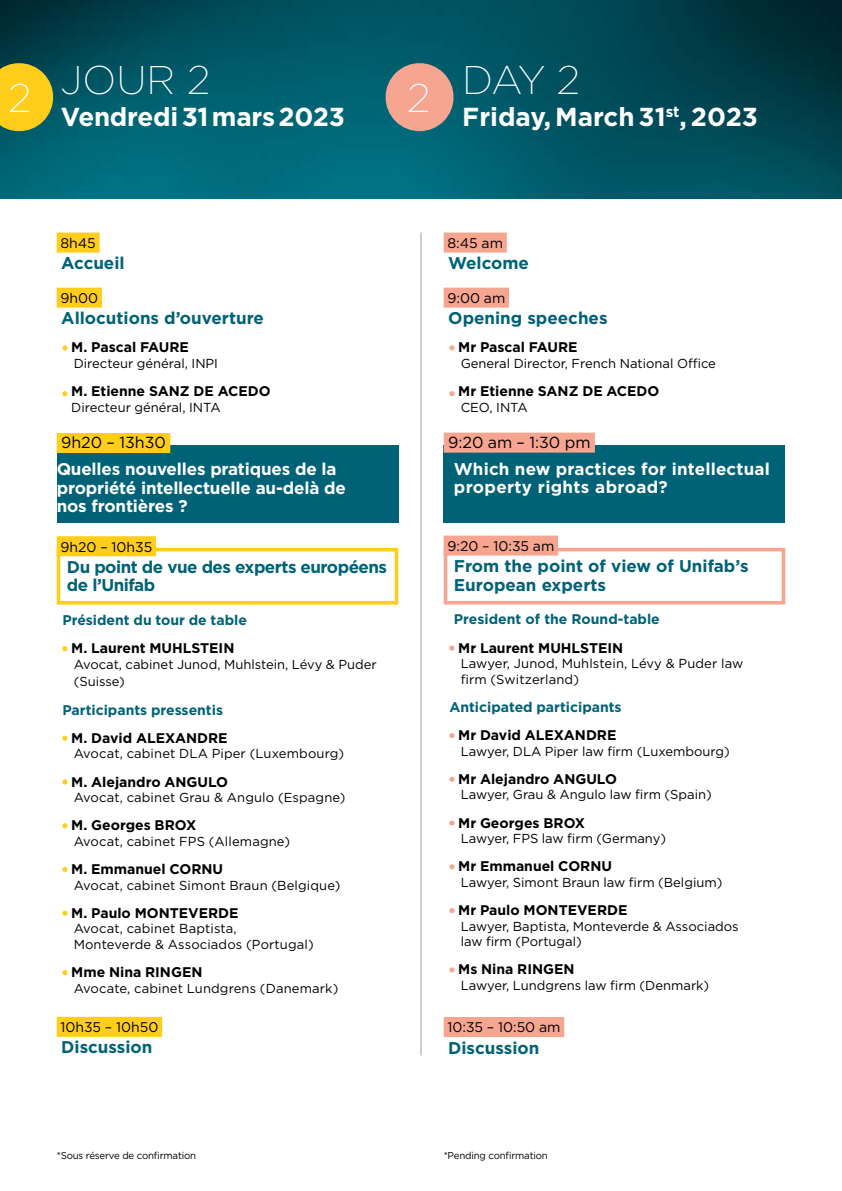
<style>
.page{position:relative;width:842px;height:1191px;background:#fff}
.page>*{position:absolute;margin:0;border:0;box-sizing:border-box;transform-origin:0 0}
.t1{font:200 40px "Gotham";color:#fff}
.t2{font:700 26px "Gotham";letter-spacing:-.01em;color:#fff}
.t3{font:700 17px/18.4px "Gotham";color:#006277}
.t4{font:700 17px/18.4px "Gotham";letter-spacing:-.01em;color:#fff}
.t5{font:700 17px/18.4px "Gotham";letter-spacing:.01em;color:#fff}
.t6{font:700 17px/18.4px "Gotham";letter-spacing:-.03em;color:#006277}
.t7{font:16px "Gotham";color:#000}
.t8{font:700 14px "Gotham";color:#000}
.t9{font:700 14px "Gotham";color:#006277}
.t10{font:14px "Gotham";color:#000}
.t11{font:13px/15.6px "Gotham";color:#000}
.t12{font:10px "Gotham";letter-spacing:-.02em;color:#000}
</style>
<div class="page">
<img style="left:0;top:0;width:842px;height:198px">
<svg style="left:0;top:60px;width:57px;height:74px;background:#b8aa2e"></svg>
<svg style="left:382px;top:60px;width:75px;height:74px;background:#a08d85"></svg>
<div style="left:444px;top:445px;width:341px;height:78px;background:#006277"></div>
<div style="left:57px;top:548px;width:341px;height:56px;border:4px solid #ffcd1c"></div>
<div style="left:444px;top:548px;width:341px;height:56px;border:4px solid #f5a590"></div>
<div style="left:57px;top:445px;width:341px;height:78px;background:#006277"></div>
<div style="left:57px;top:232px;width:43px;height:20px;background:#ffcd1c"></div>
<div style="left:57px;top:288px;width:45px;height:20px;background:#ffcd1c"></div>
<div style="left:57px;top:433px;width:113px;height:20px;background:#ffcd1c"></div>
<div style="left:57px;top:536px;width:99px;height:20px;background:#ffcd1c"></div>
<div style="left:57px;top:1016px;width:105px;height:20px;background:#ffcd1c"></div>
<svg style="left:62px;top:345px;width:5px;height:5px"></svg>
<svg style="left:62px;top:391px;width:5px;height:5px"></svg>
<svg style="left:62px;top:646px;width:5px;height:5px"></svg>
<svg style="left:62px;top:735px;width:5px;height:5px"></svg>
<svg style="left:62px;top:779px;width:5px;height:5px"></svg>
<svg style="left:62px;top:823px;width:5px;height:5px"></svg>
<svg style="left:62px;top:867px;width:5px;height:5px"></svg>
<svg style="left:62px;top:910px;width:5px;height:5px"></svg>
<svg style="left:62px;top:970px;width:5px;height:5px"></svg>
<div style="left:444px;top:232px;width:63px;height:20px;background:#f5a590"></div>
<div style="left:444px;top:288px;width:65px;height:20px;background:#f5a590"></div>
<div style="left:444px;top:432px;width:151px;height:20px;background:#f5a590"></div>
<div style="left:444px;top:535px;width:114px;height:20px;background:#f5a590"></div>
<div style="left:444px;top:1017px;width:120px;height:20px;background:#f5a590"></div>
<svg style="left:449px;top:345px;width:5px;height:5px"></svg>
<svg style="left:449px;top:391px;width:5px;height:5px"></svg>
<svg style="left:449px;top:645px;width:5px;height:5px"></svg>
<svg style="left:449px;top:733px;width:5px;height:5px"></svg>
<svg style="left:449px;top:776px;width:5px;height:6px"></svg>
<svg style="left:449px;top:820px;width:5px;height:5px"></svg>
<svg style="left:449px;top:864px;width:5px;height:5px"></svg>
<svg style="left:449px;top:908px;width:5px;height:5px"></svg>
<svg style="left:449px;top:967px;width:5px;height:5px"></svg>
<hr style="left:421px;top:232px;width:1px;height:823px;background:#9d9d9c">
<h1 class="t1" style="left:8px;top:73px;width:25px">2</h1>
<h1 class="t1" style="left:61px;top:55px;width:151px">JOUR 2</h1>
<h2 class="t2" style="left:61px;top:99px;width:286px">Vendredi 31 mars 2023</h2>
<h1 class="t1" style="left:407px;top:55px;width:174px">2 DAY 2</h1>
<h2 class="t2" style="left:462px;top:99px;width:297px">Friday, March 31<sup>st</sup>, 2023</h2>
<p class="t10" style="left:60px;top:234px;width:37px">8h45</p>
<h3 class="t3" style="left:61px;top:254px;width:65px">Accueil</h3>
<p class="t10" style="left:60px;top:289px;width:39px">9h00</p>
<h3 class="t3" style="left:61px;top:309px;width:204px">Allocutions d’ouverture</h3>
<p class="t8" style="left:71px;top:338px;width:119px">M. Pascal FAURE</p>
<p class="t11" style="left:74px;top:355px;width:146px">Directeur général, INPI</p>
<p class="t8" style="left:71px;top:382px;width:201px">M. Etienne SANZ DE ACEDO</p>
<p class="t11" style="left:71px;top:399px;width:151px">Directeur général, INTA</p>
<p class="t7" style="left:61px;top:432px;width:106px">9h20 – 13h30</p>
<h3 class="t4" style="left:57px;top:460px;width:291px">Quelles nouvelles pratiques de la propriété intellectuelle au-delà de nos frontières ?</h3>
<p class="t10" style="left:60px;top:538px;width:93px">9h20 – 10h35</p>
<h3 class="t6" style="left:67px;top:557px;width:322px">Du point de vue des experts européens de l’Unifab</h3>
<p class="t9" style="left:62px;top:611px;width:186px">Président du tour de table</p>
<p class="t8" style="left:71px;top:639px;width:165px">M. Laurent MUHLSTEIN</p>
<p class="t11" style="left:74px;top:655px;width:305px;line-height:17.6px">Avocat, cabinet Junod, Muhlstein, Lévy &amp; Puder (Suisse)</p>
<p class="t9" style="left:62px;top:700px;width:162px">Participants pressentis</p>
<p class="t8" style="left:71px;top:728px;width:158px">M. David ALEXANDRE</p>
<p class="t11" style="left:74px;top:745px;width:272px">Avocat, cabinet DLA Piper (Luxembourg)</p>
<p class="t8" style="left:71px;top:772px;width:158px">M. Alejandro ANGULO</p>
<p class="t11" style="left:74px;top:789px;width:273px">Avocat, cabinet Grau &amp; Angulo (Espagne)</p>
<p class="t8" style="left:71px;top:816px;width:127px">M. Georges BROX</p>
<p class="t11" style="left:74px;top:833px;width:218px">Avocat, cabinet FPS (Allemagne)</p>
<p class="t8" style="left:71px;top:859px;width:153px">M. Emmanuel CORNU</p>
<p class="t11" style="left:74px;top:877px;width:268px">Avocat, cabinet Simont Braun (Belgique)</p>
<p class="t8" style="left:71px;top:903px;width:169px">M. Paulo MONTEVERDE</p>
<p class="t11" style="left:74px;top:920px;width:242px">Avocat, cabinet Baptista,<br>Monteverde &amp; Associados (Portugal)</p>
<p class="t8" style="left:71px;top:963px;width:133px">Mme Nina RINGEN</p>
<p class="t11" style="left:74px;top:980px;width:266px">Avocate, cabinet Lundgrens (Danemark)</p>
<p class="t10" style="left:60px;top:1018px;width:99px">10h35 – 10h50</p>
<h3 class="t3" style="left:61px;top:1038px;width:93px">Discussion</h3>
<p class="t10" style="left:447px;top:234px;width:57px">8:45 am</p>
<h3 class="t3" style="left:448px;top:254px;width:82px">Welcome</h3>
<p class="t10" style="left:447px;top:289px;width:59px">9:00 am</p>
<h3 class="t3" style="left:448px;top:309px;width:161px">Opening speeches</h3>
<p class="t8" style="left:458px;top:338px;width:121px">Mr Pascal FAURE</p>
<p class="t11" style="left:461px;top:355px;width:257px">General Director, French National Office</p>
<p class="t8" style="left:458px;top:382px;width:203px">Mr Etienne SANZ DE ACEDO</p>
<p class="t11" style="left:461px;top:399px;width:69px">CEO, INTA</p>
<p class="t7" style="left:448px;top:432px;width:144px">9:20 am – 1:30 pm</p>
<h3 class="t5" style="left:454px;top:459px;width:317px">Which new practices for intellectual property rights abroad?</h3>
<p class="t10" style="left:447px;top:537px;width:108px">9:20 – 10:35 am</p>
<h3 class="t3" style="left:454px;top:557px;width:296px">From the point of view of Unifab’s<br>European experts</h3>
<p class="t9" style="left:454px;top:610px;width:207px">President of the Round-table</p>
<p class="t8" style="left:458px;top:638px;width:167px">Mr Laurent MUHLSTEIN</p>
<p class="t11" style="left:461px;top:655px;width:284px">Lawyer, Junod, Muhlstein, Lévy &amp; Puder law firm (Switzerland)</p>
<p class="t9" style="left:449px;top:697px;width:174px">Anticipated participants</p>
<p class="t8" style="left:458px;top:726px;width:160px">Mr David ALEXANDRE</p>
<p class="t11" style="left:461px;top:743px;width:271px">Lawyer, DLA Piper law firm (Luxembourg)</p>
<p class="t8" style="left:458px;top:769px;width:160px">Mr Alejandro ANGULO</p>
<p class="t11" style="left:461px;top:787px;width:253px">Lawyer, Grau &amp; Angulo law firm (Spain)</p>
<p class="t8" style="left:458px;top:813px;width:128px">Mr Georges BROX</p>
<p class="t11" style="left:461px;top:830px;width:207px">Lawyer, FPS law firm (Germany)</p>
<p class="t8" style="left:458px;top:857px;width:155px">Mr Emmanuel CORNU</p>
<p class="t11" style="left:461px;top:874px;width:263px">Lawyer, Simont Braun law firm (Belgium)</p>
<p class="t8" style="left:458px;top:901px;width:171px">Mr Paulo MONTEVERDE</p>
<p class="t11" style="left:461px;top:918px;width:279px">Lawyer, Baptista, Monteverde &amp; Associados law firm (Portugal)</p>
<p class="t8" style="left:458px;top:960px;width:118px">Ms Nina RINGEN</p>
<p class="t11" style="left:461px;top:977px;width:250px">Lawyer, Lundgrens law firm (Denmark)</p>
<p class="t10" style="left:447px;top:1018px;width:114px">10:35 – 10:50 am</p>
<h3 class="t3" style="left:448px;top:1038px;width:93px">Discussion</h3>
<p class="t12" style="left:57px;top:1149px;width:141px">*Sous réserve de confirmation</p>
<p class="t12" style="left:444px;top:1149px;width:106px">*Pending confirmation</p>
</div>
